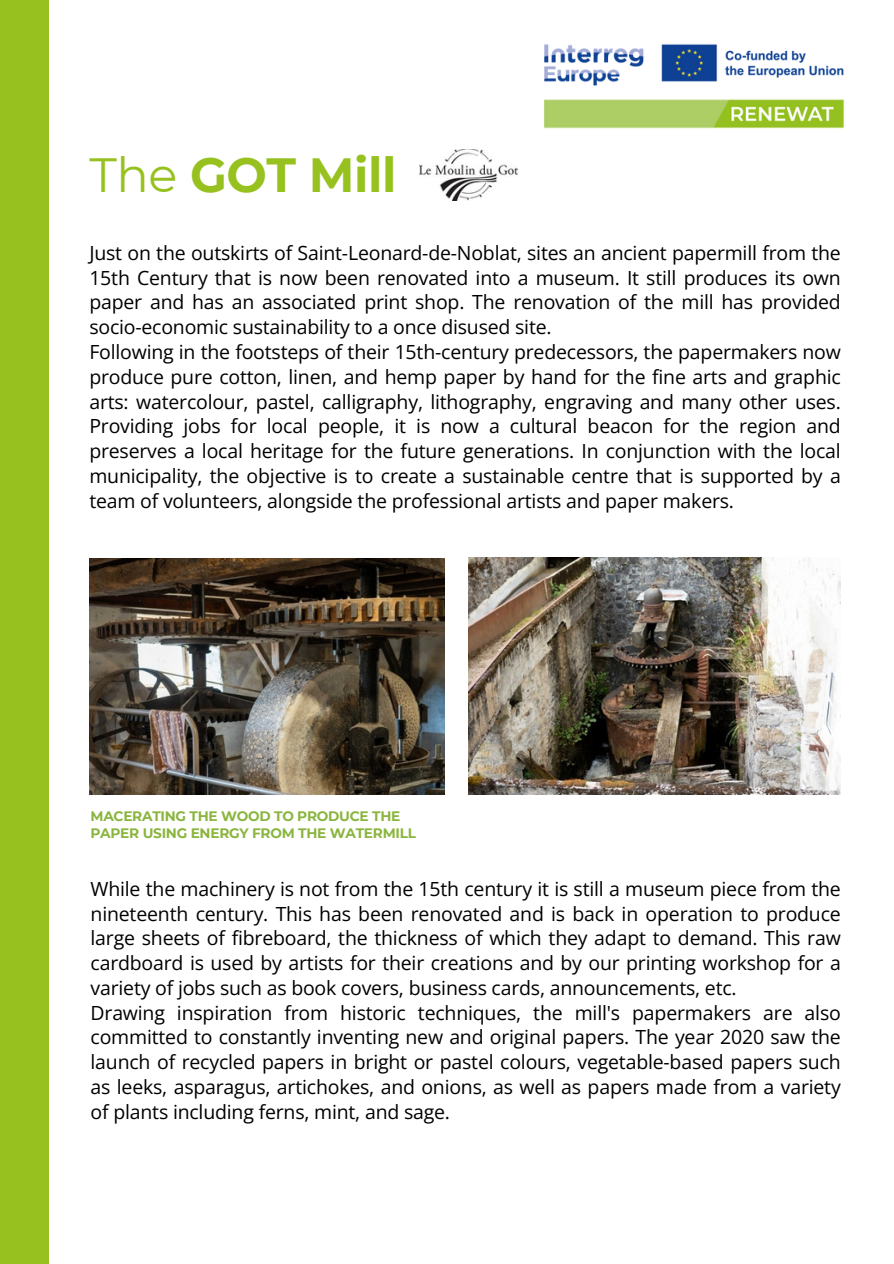
<style>
.page{position:relative;width:894px;height:1264px;background:#fff}
.page>*{position:absolute;margin:0;border:0;box-sizing:border-box;transform-origin:0 0}
.t1{font:700 47.85px "Montserrat";letter-spacing:-.01em;color:#96c11f}
.t2{font:19.5px/24.8px "Open Sans";letter-spacing:-.01em;color:#000}
.t3{font:700 13.65px/16.8px "Montserrat";letter-spacing:-.02em;color:#8ab53e}
.s1{font-weight:400}
</style>
<div class="page">
<img style="left:90px;top:558px;width:354px;height:236px">
<img style="left:468px;top:558px;width:371px;height:236px">
<img style="left:419px;top:150px;width:98px;height:50px">
<div style="left:0;top:0;width:48px;height:1263px;background:#96c11f"></div>
<img style="left:544px;top:44px;width:300px;height:85px">
<h2 class="t1" style="left:89px;top:145px;width:308px"><span class="s1">The</span> GOT Mill</h2>
<p class="t2" style="left:89px;top:240px;width:752px">Just on the outskirts of Saint-Leonard-de-Noblat, sites an ancient papermill from the 15th Century that is now been renovated into a museum. It still produces its own paper and has an associated print shop. The renovation of the mill has provided socio-economic sustainability to a once disused site.<br>Following in the footsteps of their 15th-century predecessors, the papermakers now produce pure cotton, linen, and hemp paper by hand for the fine arts and graphic arts: watercolour, pastel, calligraphy, lithography, engraving and many other uses.<br>Providing jobs for local people, it is now a cultural beacon for the region and preserves a local heritage for the future generations. In conjunction with the local municipality, the objective is to create a sustainable centre that is supported by a team of volunteers, alongside the professional artists and paper makers.</p>
<p class="t3" style="left:90px;top:807px;width:327px">MACERATING THE WOOD TO PRODUCE THE<br>PAPER USING ENERGY FROM THE WATERMILL</p>
<p class="t2" style="left:91px;top:876px;width:751px">While the machinery is not from the 15th century it is still a museum piece from the nineteenth century. This has been renovated and is back in operation to produce large sheets of fibreboard, the thickness of which they adapt to demand. This raw cardboard is used by artists for their creations and by our printing workshop for a variety of jobs such as book covers, business cards, announcements, etc.<br>Drawing inspiration from historic techniques, the mill's papermakers are also committed to constantly inventing new and original papers. The year 2020 saw the launch of recycled papers in bright or pastel colours, vegetable-based papers such as leeks, asparagus, artichokes, and onions, as well as papers made from a variety of plants including ferns, mint, and sage.</p>
</div>
